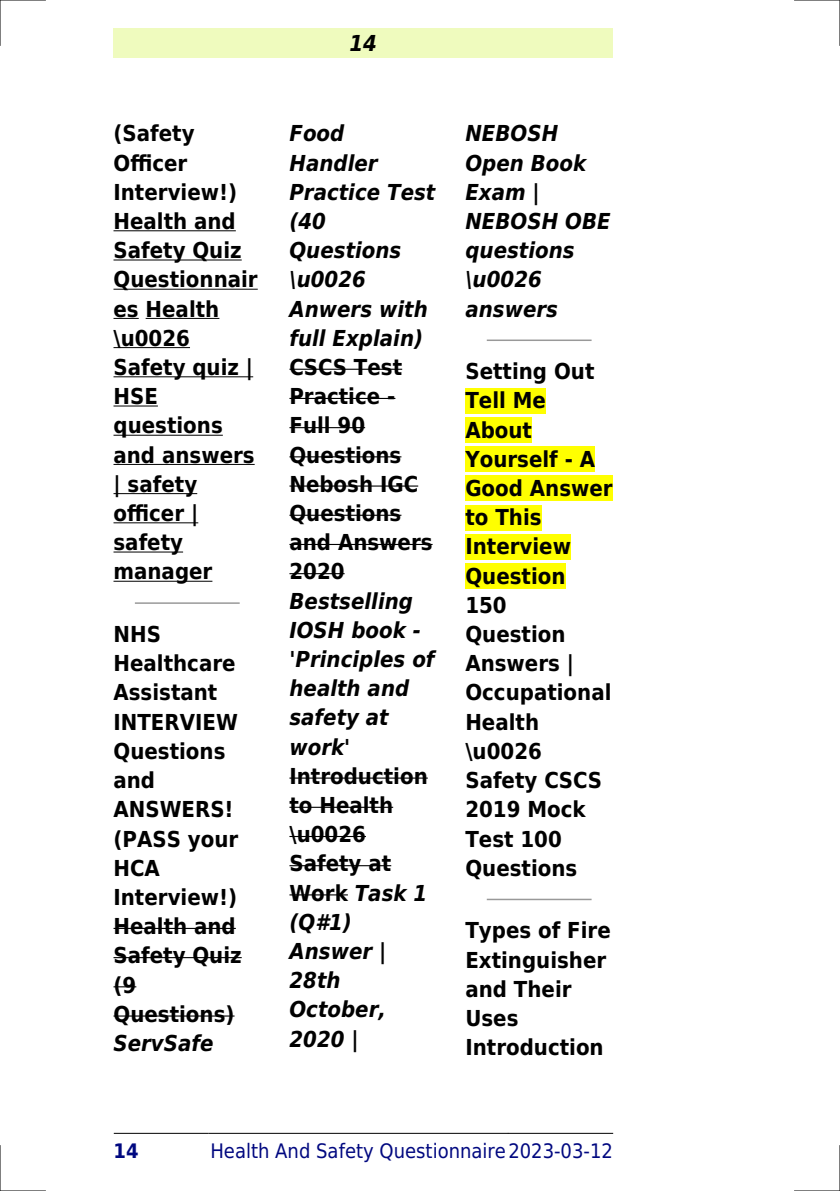
<style>
.page{position:relative;width:840px;height:1191px;background:#fff}
.page>*{position:absolute;margin:0;border:0;box-sizing:border-box;transform-origin:0 0}
.t1{font:700 22px/29.2px "DejaVu Sans Condensed";color:#000}
.t2{font:italic 700 22px/29.2px "DejaVu Sans Condensed";color:#000}
.t3{font:20px "DejaVu Sans Condensed";color:#000880}
.t4{font:700 20px "DejaVu Sans Condensed";color:#000880}
.s1{font-style:italic}
</style>
<div class="page">
<div style="left:113px;top:28px;width:499px;height:30px;background:#effbbe"></div>
<hr style="left:114px;top:1133px;width:94px;height:1px;background:#000">
<hr style="left:208px;top:1133px;width:299px;height:1px;background:#000">
<hr style="left:508px;top:1133px;width:104px;height:1px;background:#000">
<hr style="left:113px;top:230px;width:123px;height:1px;background:#000">
<hr style="left:113px;top:259px;width:128px;height:1px;background:#000">
<hr style="left:113px;top:289px;width:144px;height:1px;background:#000">
<svg style="left:113px;top:318px;width:26px;height:1px"></svg>
<hr style="left:145px;top:318px;width:74px;height:1px;background:#000">
<hr style="left:113px;top:347px;width:77px;height:1px;background:#000">
<hr style="left:113px;top:376px;width:140px;height:1px;background:#000">
<hr style="left:113px;top:405px;width:45px;height:1px;background:#000">
<hr style="left:113px;top:435px;width:110px;height:1px;background:#000">
<hr style="left:113px;top:464px;width:141px;height:1px;background:#000">
<hr style="left:113px;top:493px;width:84px;height:1px;background:#000">
<hr style="left:113px;top:522px;width:85px;height:1px;background:#000">
<hr style="left:113px;top:551px;width:70px;height:1px;background:#000">
<hr style="left:113px;top:581px;width:99px;height:1px;background:#000">
<hr style="left:135px;top:602px;width:104px;height:2px;background:#999">
<hr style="left:113px;top:928px;width:123px;height:1px;background:#000">
<hr style="left:113px;top:957px;width:128px;height:1px;background:#000">
<svg style="left:113px;top:986px;width:23px;height:1px"></svg>
<hr style="left:113px;top:1015px;width:121px;height:1px;background:#000">
<hr style="left:289px;top:369px;width:113px;height:1px;background:#000">
<hr style="left:289px;top:398px;width:106px;height:1px;background:#000">
<hr style="left:289px;top:427px;width:76px;height:1px;background:#000">
<hr style="left:289px;top:456px;width:112px;height:1px;background:#000">
<hr style="left:289px;top:485px;width:129px;height:1px;background:#000">
<hr style="left:289px;top:515px;width:112px;height:1px;background:#000">
<hr style="left:289px;top:544px;width:143px;height:1px;background:#000">
<hr style="left:289px;top:573px;width:55px;height:1px;background:#000">
<hr style="left:289px;top:777px;width:138px;height:1px;background:#000">
<hr style="left:289px;top:806px;width:104px;height:2px;background:#000">
<hr style="left:289px;top:836px;width:77px;height:1px;background:#000">
<hr style="left:289px;top:865px;width:102px;height:1px;background:#000">
<hr style="left:289px;top:894px;width:59px;height:1px;background:#000">
<hr style="left:487px;top:339px;width:103px;height:2px;background:#999">
<div style="left:465px;top:388px;width:80px;height:26px;background:#ff0"></div>
<div style="left:465px;top:417px;width:67px;height:26px;background:#ff0"></div>
<div style="left:465px;top:446px;width:130px;height:26px;background:#ff0"></div>
<div style="left:465px;top:475px;width:147px;height:26px;background:#ff0"></div>
<div style="left:465px;top:505px;width:76px;height:25px;background:#ff0"></div>
<div style="left:465px;top:534px;width:105px;height:25px;background:#ff0"></div>
<div style="left:465px;top:563px;width:100px;height:26px;background:#ff0"></div>
<hr style="left:487px;top:898px;width:103px;height:2px;background:#999">
<hr style="left:0;top:0;width:45px;height:1px;background:#000">
<hr style="left:794px;top:0;width:45px;height:1px;background:#000">
<hr style="left:0;top:1190px;width:45px;height:1px;background:#000">
<hr style="left:794px;top:1190px;width:45px;height:1px;background:#000">
<hr style="left:0;top:0;width:1px;height:45px;background:#000">
<hr style="left:0;top:1145px;width:1px;height:46px;background:#000">
<hr style="left:839px;top:0;width:1px;height:45px;background:#000">
<hr style="left:839px;top:1145px;width:1px;height:46px;background:#000">
<p class="t1" style="left:113px;top:119px;width:146px">(Safety<br>Officer<br>Interview!)<br>Health and<br>Safety Quiz<br>Questionnair es Health \u0026<br>Safety quiz |<br>HSE questions and answers | safety officer | safety manager</p>
<p class="t1" style="left:113px;top:620px;width:130px">NHS<br>Healthcare<br>Assistant<br>INTERVIEW<br>Questions and<br>ANSWERS! (PASS your<br>HCA<br>Interview!)<br>Health and<br>Safety Quiz (9<br>Questions)</p>
<p class="t2" style="left:113px;top:1028px;width:101px">ServSafe</p>
<p class="t2" style="left:349px;top:28px;width:29px">14</p>
<p class="t2" style="left:289px;top:119px;width:147px">Food<br>Handler<br>Practice Test (40<br>Questions \u0026<br>Anwers with full Explain)</p>
<p class="t1" style="left:289px;top:353px;width:144px">CSCS Test<br>Practice -<br>Full 90<br>Questions<br>Nebosh IGC<br>Questions and Answers<br>2020</p>
<p class="t2" style="left:289px;top:586px;width:146px">Bestselling<br>IOSH book - 'Principles of health and safety at work'</p>
<p class="t1" style="left:289px;top:761px;width:140px">Introduction to Health \u0026<br>Safety at<br>Work <span class="s1">Task 1 (Q#1)<br>Answer |<br>28th<br>October,<br>2020 |</span></p>
<p class="t2" style="left:465px;top:119px;width:147px">NEBOSH<br>Open Book<br>Exam |<br>NEBOSH OBE questions \u0026 answers</p>
<p class="t1" style="left:465px;top:357px;width:149px">Setting Out<br>Tell Me<br>About<br>Yourself - A<br>Good Answer to This<br>Interview<br>Question<br>150<br>Question<br>Answers |<br>Occupational<br>Health \u0026<br>Safety CSCS<br>2019 Mock<br>Test 100<br>Questions</p>
<p class="t1" style="left:465px;top:916px;width:147px">Types of Fire<br>Extinguisher and Their<br>Uses<br>Introduction</p>
<p class="t4" style="left:113px;top:1139px;width:27px">14</p>
<p class="t3" style="left:210px;top:1139px;width:404px">Health And Safety Questionnaire2023-03-12</p>
</div>
